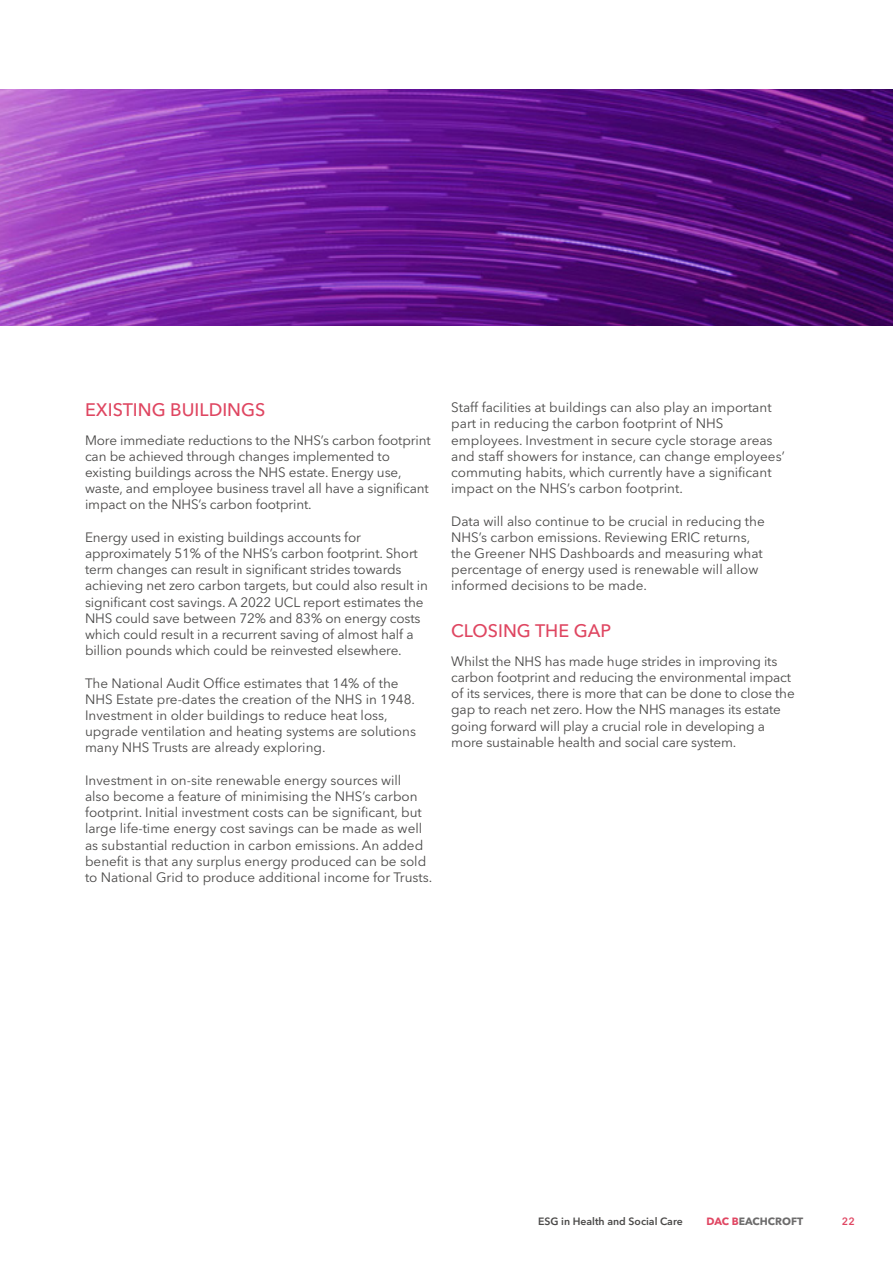
<style>
.page{position:relative;width:893px;height:1263px;background:#fff}
.page>*{position:absolute;margin:0;border:0;box-sizing:border-box;transform-origin:0 0}
.t1{font:500 18px "Avenir Next LT Pro";color:#df4661}
.t2{font:13.5px/16.2px "Avenir Next LT Pro";letter-spacing:-.005em;color:#4a4948}
.t3{font:600 10.5px "Avenir Next LT Pro";color:#4a4948}
.t4{font:700 10.5px "Avenir Next LT Pro";color:#6c6b6b}
.t5{font:600 10.5px "Avenir Next LT Pro";color:#e04662}
.s1{color:#e04662}
</style>
<div class="page">
<img style="left:0;top:89px;width:893px;height:236px">
<h1 class="t1" style="left:85px;top:398px;width:182px">EXISTING BUILDINGS</h1>
<p class="t2" style="left:85px;top:432px;width:347px">More immediate reductions to the NHS’s carbon footprint can be achieved through changes implemented to existing buildings across the NHS estate. Energy use, waste, and employee business travel all have a significant impact on the NHS’s carbon footprint.</p>
<p class="t2" style="left:85px;top:529px;width:344px">Energy used in existing buildings accounts for approximately 51% of the NHS’s carbon footprint. Short term changes can result in significant strides towards achieving net zero carbon targets, but could also result in significant cost savings. A 2022 UCL report estimates the NHS could save between 72% and 83% on energy costs which could result in a recurrent saving of almost half a billion pounds which could be reinvested elsewhere.</p>
<p class="t2" style="left:85px;top:675px;width:332px">The National Audit Office estimates that 14% of the NHS Estate pre-dates the creation of the NHS in 1948.<br>Investment in older buildings to reduce heat loss, upgrade ventilation and heating systems are solutions many NHS Trusts are already exploring.</p>
<p class="t2" style="left:85px;top:772px;width:349px">Investment in on-site renewable energy sources will<br>also become a feature of minimising the NHS’s carbon footprint. Initial investment costs can be significant, but large life-time energy cost savings can be made as well as substantial reduction in carbon emissions. An added benefit is that any surplus energy produced can be sold to National Grid to produce additional income for Trusts.</p>
<p class="t2" style="left:451px;top:399px;width:335px">Staff facilities at buildings can also play an important part in reducing the carbon footprint of NHS employees. Investment in secure cycle storage areas and staff showers for instance, can change employees’ commuting habits, which currently have a significant impact on the NHS’s carbon footprint.</p>
<p class="t2" style="left:451px;top:513px;width:315px">Data will also continue to be crucial in reducing the NHS’s carbon emissions. Reviewing ERIC returns, the Greener NHS Dashboards and measuring what percentage of energy used is renewable will allow informed decisions to be made.</p>
<h1 class="t1" style="left:451px;top:620px;width:161px">CLOSING THE GAP</h1>
<p class="t2" style="left:451px;top:653px;width:345px">Whilst the NHS has made huge strides in improving its carbon footprint and reducing the environmental impact of its services, there is more that can be done to close the gap to reach net zero. How the NHS manages its estate going forward will play a crucial role in developing a more sustainable health and social care system.</p>
<p class="t3" style="left:538px;top:1215px;width:146px">ESG in Health and Social Care</p>
<p class="t4" style="left:706px;top:1215px;width:98px"><span class="s1">DAC B</span>EACHCROFT</p>
<p class="t5" style="left:842px;top:1215px;width:15px">22</p>
</div>
